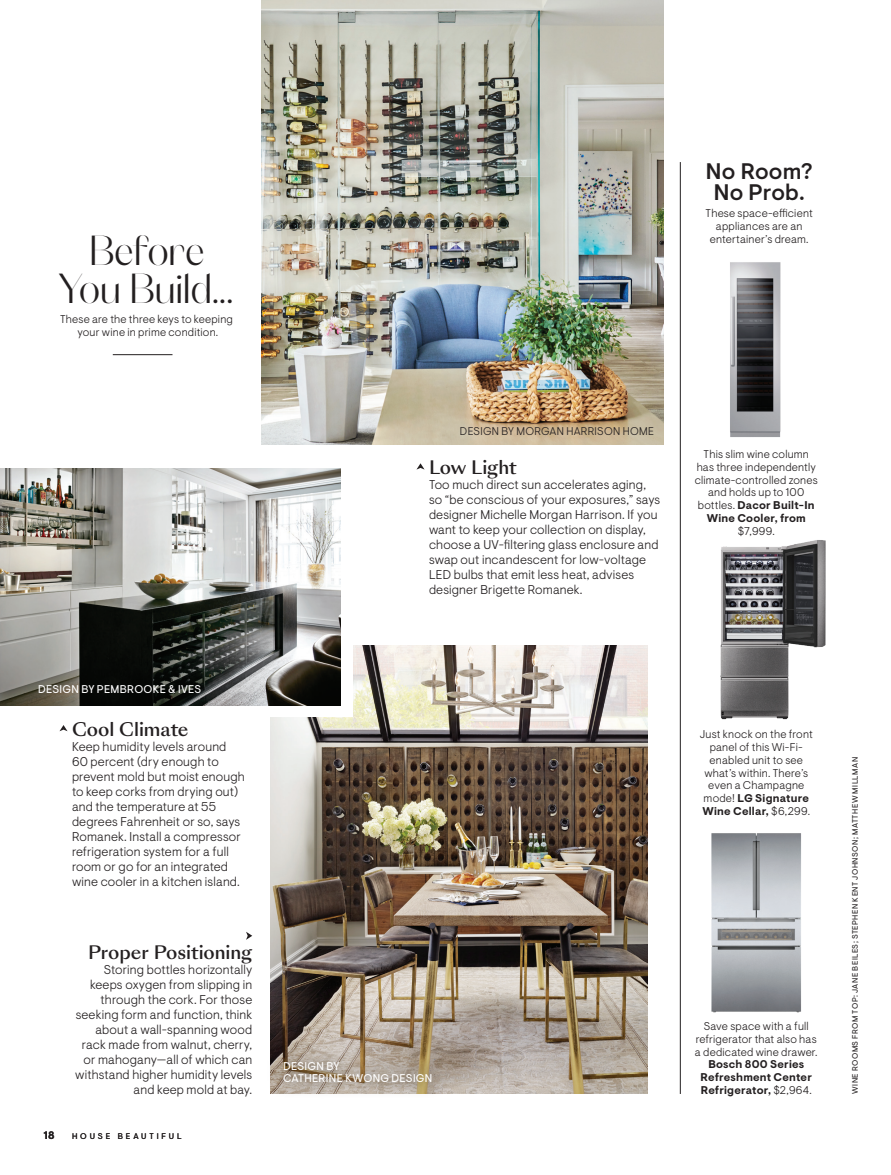
<style>
.page{position:relative;width:891px;height:1175px;background:#fff}
.page>*{position:absolute;margin:0;border:0;box-sizing:border-box;transform-origin:0 0}
.Lg_Caption{font:42px/37.5px "Orelo Standard";letter-spacing:.01em;color:#231f20;text-align:center}
.Lg_Caption-2{font:500 22.5px/21px "Visuelt Pro";letter-spacing:.01em;color:#231f20;text-align:center}
.Lg_Caption-3{font:500 18px "Sang Bleu Sunrise";letter-spacing:-.005em;color:#231f20}
.Lg_Caption-4{font:300 12.75px/15px "Visuelt Pro";letter-spacing:.015em;color:#231f20}
.Caption_BLACK{font:300 11.25px/12.8px "Visuelt Pro";letter-spacing:.02em;color:#231f20;text-align:center}
.Lg_Caption-5{font:300 11.25px/12.8px "Visuelt Pro";letter-spacing:.015em;color:#231f20;text-align:center}
.Caption_BLACK_ALL{font:11.25px/12.8px "Visuelt Pro";letter-spacing:.025em;color:#fff}
.Caption_BLACK_ALL-2{font:300 11.25px "Visuelt Pro";letter-spacing:.03em;color:#231f20}
.t1{font:700 10.8px "Visuelt Pro";color:#231f20}
.t2{font:8.25px "Visuelt Pro";letter-spacing:.35em;color:#231f20}
.Gutter_credit_New{font:7.8px "Visuelt Pro";letter-spacing:.06em;color:#231f20}
.s1{font-weight:700}
</style>
<div class="page">
<img style="left:270px;top:645px;width:378px;height:449px">
<div style="left:227px;top:580px;width:126px;height:137px;background:#fff"></div>
<img style="left:261px;top:0;width:403px;height:445px">
<img style="left:0;top:468px;width:341px;height:237px">
<img style="left:730px;top:262px;width:51px;height:175px">
<img style="left:679px;top:538px;width:147px;height:188px">
<img style="left:711px;top:833px;width:90px;height:180px">
<hr style="left:680px;top:162px;width:1px;height:932px;background:#231f20">
<hr style="left:113px;top:354px;width:59px;height:1px;background:#231f20">
<svg style="left:417px;top:463px;width:7px;height:6px"></svg>
<svg style="left:246px;top:932px;width:6px;height:7px"></svg>
<svg style="left:60px;top:725px;width:8px;height:6px"></svg>
<svg style="left:270px;top:1045px;width:178px;height:49px;background:#a89b8a"></svg>
<p class="Lg_Caption" style="left:58px;top:233px;width:177px">Before<br>You Build...</p>
<p class="Lg_Caption-5" style="left:60px;top:313px;width:174px">These are the three keys to keeping your wine in prime condition.</p>
<p class="Lg_Caption-2" style="left:706px;top:161px;width:108px">No Room?<br>No Prob.</p>
<p class="Lg_Caption-5" style="left:706px;top:207px;width:109px">These space-efficient appliances are an entertainer’s dream.</p>
<p class="Caption_BLACK_ALL-2" style="left:460px;top:425px;width:196px">DESIGN BY MORGAN HARRISON HOME</p>
<p class="Lg_Caption-3" style="left:429px;top:455px;width:89px">Low Light</p>
<p class="Lg_Caption-4" style="left:429px;top:477px;width:233px">Too much direct sun accelerates aging, so “be conscious of your exposures,” says designer Michelle Morgan Harrison. If you want to keep your collection on display, choose a UV-filtering glass enclosure and swap out incandescent for low-voltage LED bulbs that emit less heat, advises designer Brigette Romanek.</p>
<p class="Caption_BLACK_ALL" style="left:38px;top:682px;width:165px">DESIGN BY PEMBROOKE &amp; IVES</p>
<p class="Lg_Caption-3" style="left:72px;top:716px;width:118px">Cool Climate</p>
<p class="Lg_Caption-4" style="left:72px;top:739px;width:174px">Keep humidity levels around<br>60 percent (dry enough to prevent mold but moist enough to keep corks from drying out) and the temperature at 55 degrees Fahrenheit or so, says<br>Romanek. Install a compressor refrigeration system for a full room or go for an integrated wine cooler in a kitchen island.</p>
<p class="Lg_Caption-3" style="left:88px;top:939px;width:166px">Proper Positioning</p>
<p class="Lg_Caption-4" style="left:75px;top:962px;width:179px;text-align:right">Storing bottles horizontally keeps oxygen from slipping in through the cork. For those seeking form and function, think about a wall-spanning wood rack made from walnut, cherry, or mahogany—all of which can withstand higher humidity levels and keep mold at bay.</p>
<p class="t1" style="left:44px;top:1128px;width:12px">18</p>
<p class="t2" style="left:72px;top:1131px;width:111px">HOUSE BEAUTIFUL</p>
<p class="Caption_BLACK_ALL" style="left:283px;top:1059px;width:151px">DESIGN BY<br>CATHERINE KWONG DESIGN</p>
<p class="Caption_BLACK" style="left:695px;top:448px;width:125px">This slim wine column has three independently climate-controlled zones and holds up to 100 bottles. <span class="s1">Dacor Built-In<br>Wine Cooler, from </span>$7,999.</p>
<p class="Caption_BLACK" style="left:700px;top:728px;width:114px">Just knock on the front panel of this Wi-Fi&shy;enabled unit to see what’s within. There’s even a Champagne mode! <span class="s1">LG Signature<br>Wine Cellar,</span> $6,299.</p>
<p class="Caption_BLACK" style="left:695px;top:1020px;width:124px">Save space with a full refrigerator that also has a dedicated wine drawer.<br><span class="s1">Bosch 800 Series<br>Refreshment Center<br>Refrigerator,</span> $2,964.</p>
<p class="Gutter_credit_New" style="left:851px;top:1094px;width:338px;rotate:-90deg">WINE ROOMS FROM TOP: JANE BEILES; STEPHEN KENT JOHNSON; MATTHEW MILLMAN</p>
</div>
